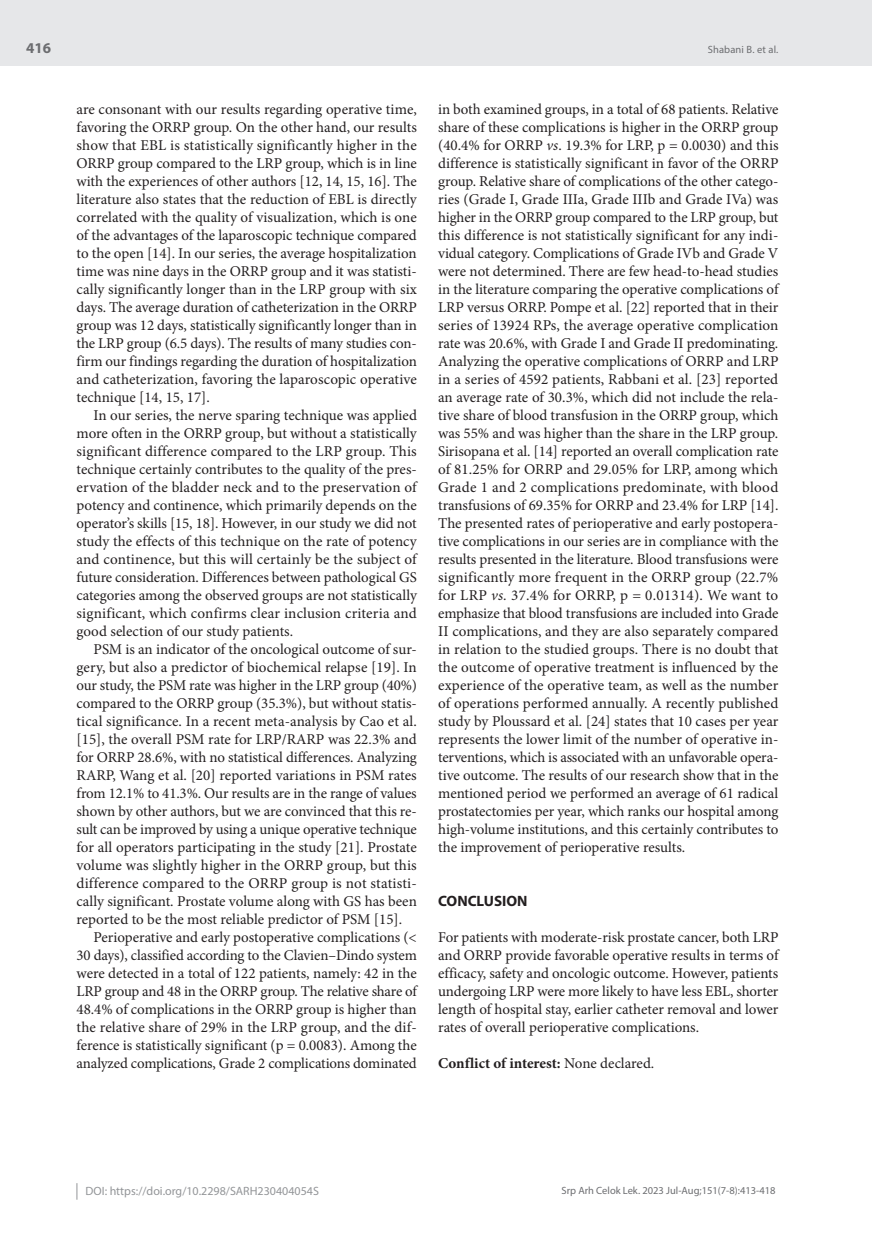
<style>
.page{position:relative;width:872px;height:1234px;background:#fff}
.page>*{position:absolute;margin:0;border:0;box-sizing:border-box;transform-origin:0 0}
.t1{font:15px/18px "Minion Pro";letter-spacing:-.005em;color:#231f20;text-align:justify}
.t2{font:700 15px "Minion Pro";color:#231f20}
.t3{font:700 15px "Myriad Pro";color:#231f20}
.t4{font:700 15px "Myriad Pro";color:#6c6d70}
.t5{font:12px "Myriad Pro";color:#939598}
.t6{font:10.5px "Myriad Pro";color:#6c6d70}
.s1{font-style:italic}
.s2{font-weight:400}
</style>
<div class="page">
<div style="left:0;top:0;width:872px;height:66px;background:#e6e7e9"></div>
<svg style="left:77px;top:1183px;width:1px;height:16px"></svg>
<p class="t4" style="left:26px;top:38px;width:26px">416</p>
<p class="t1" style="left:77px;top:100px;width:342px">are consonant with our results regarding operative time, favoring the ORRP group. On the other hand, our results show that EBL is statistically significantly higher in the ORRP group compared to the LRP group, which is in line with the experiences of other authors [12, 14, 15, 16]. The literature also states that the reduction of EBL is directly correlated with the quality of visualization, which is one of the advantages of the laparoscopic technique compared to the open [14]. In our series, the average hospitalization time was nine days in the ORRP group and it was statisti&shy;cally significantly longer than in the LRP group with six days. The average duration of catheterization in the ORRP group was 12 days, statistically significantly longer than in the LRP group (6.5 days). The results of many studies con&shy;firm our findings regarding the duration of hospitalization and catheterization, favoring the laparoscopic operative technique [14, 15, 17].</p>
<p class="t1" style="left:77px;top:406px;width:342px;text-indent:17px">In our series, the nerve sparing technique was applied more often in the ORRP group, but without a statistically significant difference compared to the LRP group. This technique certainly contributes to the quality of the pres&shy;ervation of the bladder neck and to the preservation of potency and continence, which primarily depends on the operator’s skills [15, 18]. However, in our study we did not study the effects of this technique on the rate of potency and continence, but this will certainly be the subject of future consideration. Differences between pathological GS categories among the observed groups are not statistically significant, which confirms clear inclusion criteria and good selection of our study patients.</p>
<p class="t1" style="left:94px;top:640px;width:325px">PSM is an indicator of the oncological outcome of sur-</p>
<p class="t1" style="left:77px;top:658px;width:342px">gery, but also a predictor of biochemical relapse [19]. In</p>
<p class="t1" style="left:77px;top:676px;width:342px">our study, the PSM rate was higher in the LRP group (40%)</p>
<p class="t1" style="left:77px;top:694px;width:342px">compared to the ORRP group (35.3%), but without statis-</p>
<p class="t1" style="left:77px;top:712px;width:342px">tical significance. In a recent meta-analysis by Cao et al.</p>
<p class="t1" style="left:77px;top:730px;width:342px">[15], the overall PSM rate for LRP/RARP was 22.3% and</p>
<p class="t1" style="left:77px;top:748px;width:342px">for ORRP 28.6%, with no statistical differences. Analyzing</p>
<p class="t1" style="left:77px;top:766px;width:342px">RARP, Wang et al. [20] reported variations in PSM rates</p>
<p class="t1" style="left:77px;top:784px;width:341px">from 12.1% to 41.3%. Our results are in the range of values</p>
<p class="t1" style="left:77px;top:802px;width:342px">shown by other authors, but we are convinced that this re-</p>
<p class="t1" style="left:77px;top:820px;width:342px">sult can be improved by using a unique operative technique</p>
<p class="t1" style="left:77px;top:838px;width:342px">for all operators participating in the study [21]. Prostate</p>
<p class="t1" style="left:77px;top:856px;width:342px">volume was slightly higher in the ORRP group, but this</p>
<p class="t1" style="left:77px;top:874px;width:342px">difference compared to the ORRP group is not statisti-</p>
<p class="t1" style="left:77px;top:892px;width:342px">cally significant. Prostate volume along with GS has been</p>
<p class="t1" style="left:77px;top:910px;width:327px">reported to be the most reliable predictor of PSM [15].</p>
<p class="t1" style="left:94px;top:928px;width:325px">Perioperative and early postoperative complications (&lt;</p>
<p class="t1" style="left:77px;top:946px;width:342px">30 days), classified according to the Clavien–Dindo system</p>
<p class="t1" style="left:77px;top:964px;width:342px">were detected in a total of 122 patients, namely: 42 in the</p>
<p class="t1" style="left:77px;top:982px;width:342px">LRP group and 48 in the ORRP group. The relative share of</p>
<p class="t1" style="left:77px;top:1000px;width:342px">48.4% of complications in the ORRP group is higher than</p>
<p class="t1" style="left:77px;top:1018px;width:342px">the relative share of 29% in the LRP group, and the dif-</p>
<p class="t1" style="left:77px;top:1036px;width:342px">ference is statistically significant (p = 0.0083). Among the</p>
<p class="t1" style="left:77px;top:1054px;width:342px">analyzed complications, Grade 2 complications dominated</p>
<p class="t6" style="left:707px;top:43px;width:72px">Shabani B. et al.</p>
<p class="t1" style="left:438px;top:100px;width:342px">in both examined groups, in a total of 68 patients. Relative share of these complications is higher in the ORRP group (40.4% for ORRP <span class="s1">vs</span>. 19.3% for LRP, p = 0.0030) and this difference is statistically significant in favor of the ORRP group. Relative share of complications of the other catego&shy;ries (Grade I, Grade IIIa, Grade IIIb and Grade IVa) was higher in the ORRP group compared to the LRP group, but this difference is not statistically significant for any indi&shy;vidual category. Complications of Grade IVb and Grade V were not determined. There are few head-to-head studies in the literature comparing the operative complications of LRP versus ORRP. Pompe et al. [22] reported that in their series of 13924 RPs, the average operative complication rate was 20.6%, with Grade I and Grade II predominating.<br>Analyzing the operative complications of ORRP and LRP in a series of 4592 patients, Rabbani et al. [23] reported an average rate of 30.3%, which did not include the rela&shy;tive share of blood transfusion in the ORRP group, which was 55% and was higher than the share in the LRP group.<br>Sirisopana et al. [14] reported an overall complication rate of 81.25% for ORRP and 29.05% for LRP, among which Grade 1 and 2 complications predominate, with blood transfusions of 69.35% for ORRP and 23.4% for LRP [14].<br>The presented rates of perioperative and early postopera&shy;tive complications in our series are in compliance with the results presented in the literature. Blood transfusions were significantly more frequent in the ORRP group (22.7% for LRP <span class="s1">vs.</span> 37.4% for ORRP, p = 0.01314). We want to emphasize that blood transfusions are included into Grade II complications, and they are also separately compared in relation to the studied groups. There is no doubt that the outcome of operative treatment is influenced by the experience of the operative team, as well as the number of operations performed annually. A recently published study by Ploussard et al. [24] states that 10 cases per year represents the lower limit of the number of operative in&shy;terventions, which is associated with an unfavorable opera&shy;tive outcome. The results of our research show that in the mentioned period we performed an average of 61 radical prostatectomies per year, which ranks our hospital among high-volume institutions, and this certainly contributes to the improvement of perioperative results.</p>
<p class="t3" style="left:438px;top:891px;width:91px">CONCLUSION</p>
<p class="t1" style="left:438px;top:928px;width:342px">For patients with moderate-risk prostate cancer, both LRP and ORRP provide favorable operative results in terms of efficacy, safety and oncologic outcome. However, patients undergoing LRP were more likely to have less EBL, shorter length of hospital stay, earlier catheter removal and lower rates of overall perioperative complications.</p>
<p class="t2" style="left:438px;top:1052px;width:218px">Conflict of interest: <span class="s2">None declared.</span></p>
<p class="t5" style="left:86px;top:1183px;width:235px">DOI: https://doi.org/10.2298/SARH230404054S</p>
<p class="t6" style="left:561px;top:1184px;width:216px">Srp Arh Celok Lek. 2023 Jul-Aug;151(7-8):413-418</p>
</div>
